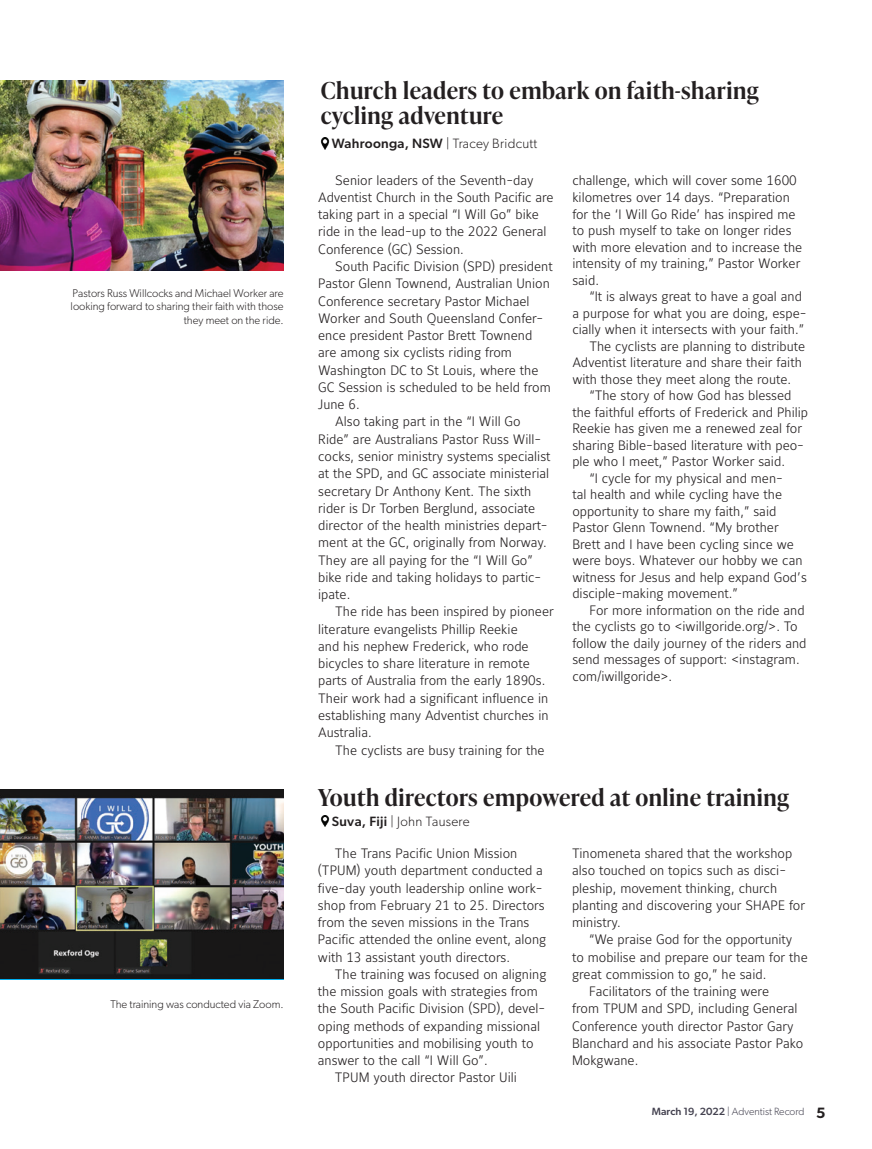
<style>
.page{position:relative;width:872px;height:1149px;background:#fff}
.page>*{position:absolute;margin:0;border:0;box-sizing:border-box;transform-origin:0 0}
.t1{font:600 23.25px/26px "Ivy Presto Headline";letter-spacing:.02em;color:#231f20}
.t2{font:13.5px/17.2px "Maurea Light Tf";color:#231f20}
.t3{font:300 13.5px "Gibson";letter-spacing:.02em;color:#231f20}
.t4{font:300 11.25px/13.5px "Gibson";color:#231f20;text-align:right}
.t5{font:300 10.5px "Gibson";color:#444250}
.s1{font-weight:500}
.s2{font-weight:600;font-size:15px;color:#231f20}
</style>
<div class="page">
<img style="left:0;top:81px;width:284px;height:190px">
<svg style="left:320px;top:815px;width:10px;height:11px"></svg>
<img style="left:0;top:789px;width:284px;height:189px">
<svg style="left:320px;top:137px;width:10px;height:12px"></svg>
<p class="t4" style="left:71px;top:286px;width:214px">Pastors Russ Willcocks and Michael Worker are looking forward to sharing their faith with those they meet on the ride.</p>
<p class="t4" style="left:110px;top:996px;width:175px">The training was conducted via Zoom.</p>
<h1 class="t1" style="left:321px;top:76px;width:439px">Church leaders to embark on faith-sharing cycling adventure</h1>
<p class="t3" style="left:332px;top:135px;width:207px"><span class="s1">Wahroonga, NSW</span> | Tracey Bridcutt</p>
<p class="t2" style="left:318px;top:172px;width:237px;text-indent:17px">Senior leaders of the Seventh-day Adventist Church in the South Pacific are taking part in a special “I Will Go” bike ride in the lead-up to the 2022 General Conference (GC) Session.</p>
<p class="t2" style="left:335px;top:258px;width:219px">South Pacific Division (SPD) president</p>
<p class="t2" style="left:318px;top:275px;width:233px">Pastor Glenn Townend, Australian Union</p>
<p class="t2" style="left:318px;top:293px;width:213px">Conference secretary Pastor Michael</p>
<p class="t2" style="left:318px;top:310px;width:227px">Worker and South Queensland Confer-</p>
<p class="t2" style="left:318px;top:327px;width:216px">ence president Pastor Brett Townend</p>
<p class="t2" style="left:318px;top:344px;width:195px">are among six cyclists riding from</p>
<p class="t2" style="left:318px;top:362px;width:222px">Washington DC to St Louis, where the</p>
<p class="t2" style="left:318px;top:379px;width:234px">GC Session is scheduled to be held from</p>
<p class="t2" style="left:318px;top:396px;width:43px">June 6.</p>
<p class="t2" style="left:335px;top:413px;width:187px">Also taking part in the “I Will Go</p>
<p class="t2" style="left:318px;top:431px;width:225px">Ride” are Australians Pastor Russ Will-</p>
<p class="t2" style="left:318px;top:448px;width:234px">cocks, senior ministry systems specialist</p>
<p class="t2" style="left:318px;top:465px;width:232px">at the SPD, and GC associate ministerial</p>
<p class="t2" style="left:318px;top:482px;width:214px">secretary Dr Anthony Kent. The sixth</p>
<p class="t2" style="left:318px;top:500px;width:219px">rider is Dr Torben Berglund, associate</p>
<p class="t2" style="left:318px;top:517px;width:231px">director of the health ministries depart-</p>
<p class="t2" style="left:318px;top:534px;width:230px">ment at the GC, originally from Norway.</p>
<p class="t2" style="left:318px;top:552px;width:216px">They are all paying for the “I Will Go”</p>
<p class="t2" style="left:318px;top:569px;width:225px">bike ride and taking holidays to partic-</p>
<p class="t2" style="left:318px;top:586px;width:34px">ipate.</p>
<p class="t2" style="left:335px;top:603px;width:220px">The ride has been inspired by pioneer</p>
<p class="t2" style="left:318px;top:621px;width:201px">literature evangelists Phillip Reekie</p>
<p class="t2" style="left:318px;top:638px;width:212px">and his nephew Frederick, who rode</p>
<p class="t2" style="left:318px;top:655px;width:213px">bicycles to share literature in remote</p>
<p class="t2" style="left:318px;top:672px;width:229px">parts of Australia from the early 1890s.</p>
<p class="t2" style="left:318px;top:690px;width:232px">Their work had a significant influence in</p>
<p class="t2" style="left:318px;top:707px;width:232px">establishing many Adventist churches in</p>
<p class="t2" style="left:318px;top:724px;width:55px">Australia.</p>
<p class="t2" style="left:335px;top:741px;width:211px">The cyclists are busy training for the</p>
<p class="t2" style="left:572px;top:172px;width:231px;line-height:16.6px">challenge, which will cover some 1600 kilometres over 14 days. “Preparation for the ‘I Will Go Ride’ has inspired me to push myself to take on longer rides with more elevation and to increase the intensity of my training,” Pastor Worker said.</p>
<p class="t2" style="left:589px;top:288px;width:214px">“It is always great to have a goal and</p>
<p class="t2" style="left:572px;top:305px;width:236px">a purpose for what you are doing, espe-</p>
<p class="t2" style="left:572px;top:321px;width:233px">cially when it intersects with your faith.”</p>
<p class="t2" style="left:589px;top:338px;width:217px">The cyclists are planning to distribute</p>
<p class="t2" style="left:572px;top:354px;width:231px">Adventist literature and share their faith</p>
<p class="t2" style="left:572px;top:371px;width:220px">with those they meet along the route.</p>
<p class="t2" style="left:589px;top:387px;width:204px">“The story of how God has blessed</p>
<p class="t2" style="left:572px;top:404px;width:237px">the faithful efforts of Frederick and Philip</p>
<p class="t2" style="left:572px;top:420px;width:231px">Reekie has given me a renewed zeal for</p>
<p class="t2" style="left:572px;top:437px;width:233px">sharing Bible-based literature with peo-</p>
<p class="t2" style="left:572px;top:453px;width:214px">ple who I meet,” Pastor Worker said.</p>
<p class="t2" style="left:589px;top:470px;width:195px">“I cycle for my physical and men-</p>
<p class="t2" style="left:572px;top:486px;width:211px">tal health and while cycling have the</p>
<p class="t2" style="left:572px;top:503px;width:206px">opportunity to share my faith,” said</p>
<p class="t2" style="left:572px;top:519px;width:208px">Pastor Glenn Townend. “My brother</p>
<p class="t2" style="left:572px;top:536px;width:223px">Brett and I have been cycling since we</p>
<p class="t2" style="left:572px;top:552px;width:232px">were boys. Whatever our hobby we can</p>
<p class="t2" style="left:572px;top:569px;width:236px">witness for Jesus and help expand God’s</p>
<p class="t2" style="left:572px;top:585px;width:167px">disciple-making movement.”</p>
<p class="t2" style="left:589px;top:602px;width:217px">For more information on the ride and</p>
<p class="t2" style="left:572px;top:618px;width:227px">the cyclists go to &lt;iwillgoride.org/&gt;. To</p>
<p class="t2" style="left:572px;top:635px;width:236px">follow the daily journey of the riders and</p>
<p class="t2" style="left:572px;top:651px;width:229px">send messages of support: &lt;instagram.</p>
<p class="t2" style="left:572px;top:668px;width:101px">com/iwillgoride&gt;.</p>
<h1 class="t1" style="left:318px;top:783px;width:473px">Youth directors empowered at online training</h1>
<p class="t3" style="left:332px;top:812px;width:139px"><span class="s1">Suva, Fiji</span> | John Tausere</p>
<p class="t2" style="left:318px;top:845px;width:230px;text-indent:17px">The Trans Pacific Union Mission (TPUM) youth department conducted a five-day youth leadership online work&shy;shop from February 21 to 25. Directors from the seven missions in the Trans Pacific attended the online event, along with 13 assistant youth directors.</p>
<p class="t2" style="left:335px;top:965px;width:213px">The training was focused on aligning</p>
<p class="t2" style="left:318px;top:983px;width:221px">the mission goals with strategies from</p>
<p class="t2" style="left:318px;top:1000px;width:229px">the South Pacific Division (SPD), devel-</p>
<p class="t2" style="left:318px;top:1017px;width:224px">oping methods of expanding missional</p>
<p class="t2" style="left:318px;top:1034px;width:217px">opportunities and mobilising youth to</p>
<p class="t2" style="left:318px;top:1052px;width:171px">answer to the call “I Will Go”.</p>
<p class="t2" style="left:335px;top:1069px;width:183px">TPUM youth director Pastor Uili</p>
<p class="t2" style="left:572px;top:845px;width:235px">Tinomeneta shared that the workshop also touched on topics such as disci&shy;pleship, movement thinking, church planting and discovering your SHAPE for ministry.</p>
<p class="t2" style="left:589px;top:931px;width:205px">“We praise God for the opportunity</p>
<p class="t2" style="left:572px;top:948px;width:237px">to mobilise and prepare our team for the</p>
<p class="t2" style="left:572px;top:966px;width:196px">great commission to go,” he said.</p>
<p class="t2" style="left:589px;top:983px;width:182px">Facilitators of the training were</p>
<p class="t2" style="left:572px;top:1000px;width:227px">from TPUM and SPD, including General</p>
<p class="t2" style="left:572px;top:1017px;width:223px">Conference youth director Pastor Gary</p>
<p class="t2" style="left:572px;top:1035px;width:233px">Blanchard and his associate Pastor Pako</p>
<p class="t2" style="left:572px;top:1052px;width:68px">Mokgwane.</p>
<p class="t5" style="left:652px;top:1104px;width:175px"><span class="s1">March 19, 2022</span> | Adventist Record <span class="s2">5</span></p>
</div>
